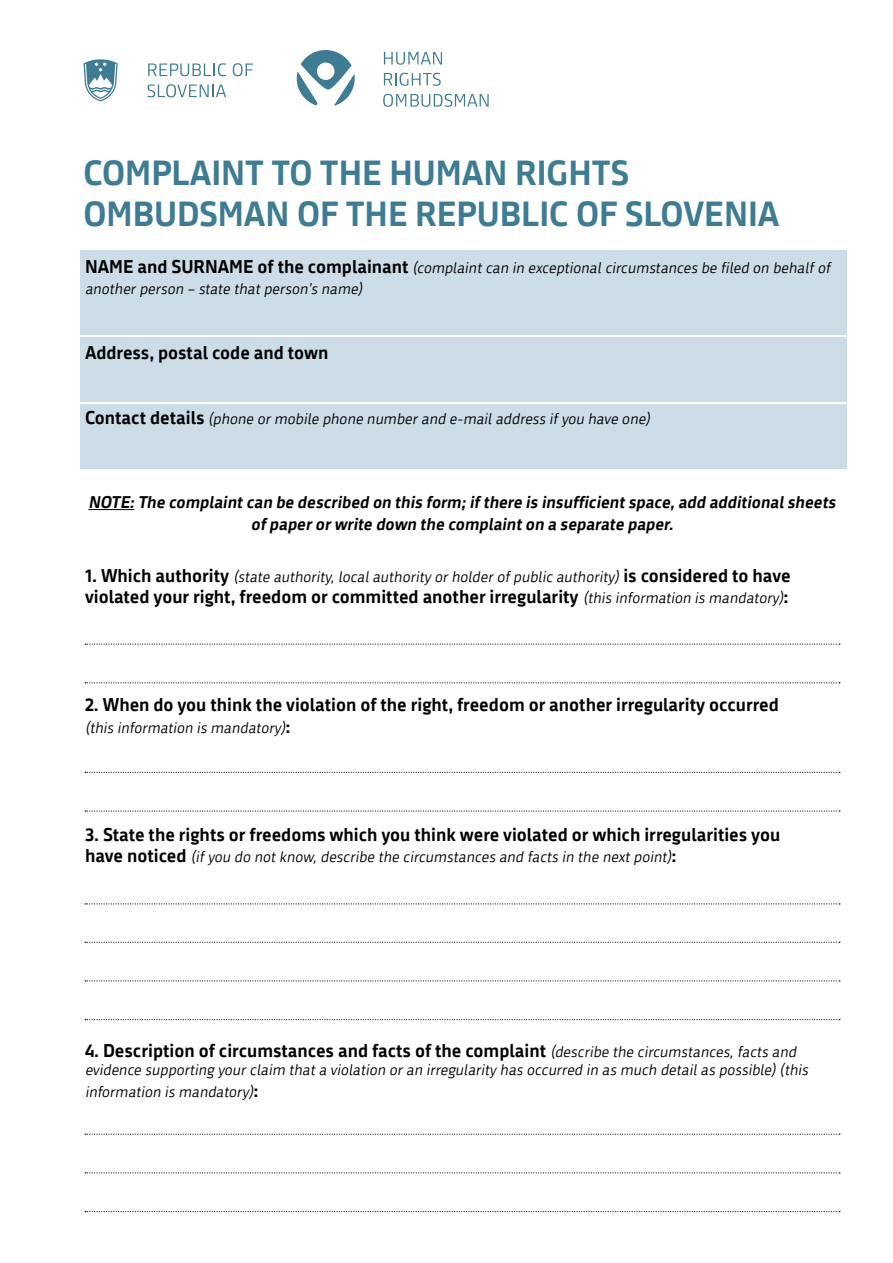
<style>
.page{position:relative;width:893px;height:1263px;background:#fff}
.page>*{position:absolute;margin:0;border:0;box-sizing:border-box;transform-origin:0 0}
.t1{font:700 33.9px/40.8px "Republika";color:#3e7c94}
.t2{font:700 18px "Republika";color:#000}
.t3{font:italic 700 16.5px/21.6px "Republika";color:#000;text-align:center}
.t4{font:italic 15px/21.6px "Republika";color:#000}
.s1{font-weight:700;font-style:normal;font-size:18px}
.s2{font-weight:400;font-style:italic;font-size:15px}
</style>
<div class="page">
<div style="left:81px;top:337px;width:766px;height:64px;background:#ccdde7"></div>
<div style="left:81px;top:250px;width:766px;height:84px;background:#ccdde7"></div>
<div style="left:81px;top:404px;width:766px;height:64px;background:#ccdde7"></div>
<hr style="left:88px;top:509px;width:46px;height:1px;background:#000">
<svg style="left:85px;top:644px;width:755px;height:1px"></svg>
<svg style="left:85px;top:772px;width:755px;height:1px"></svg>
<svg style="left:85px;top:942px;width:755px;height:1px"></svg>
<svg style="left:85px;top:980px;width:755px;height:1px"></svg>
<svg style="left:85px;top:1133px;width:755px;height:2px"></svg>
<svg style="left:85px;top:1172px;width:755px;height:1px"></svg>
<svg style="left:85px;top:903px;width:755px;height:1px"></svg>
<svg style="left:85px;top:1211px;width:755px;height:1px"></svg>
<svg style="left:85px;top:682px;width:755px;height:1px"></svg>
<svg style="left:85px;top:810px;width:755px;height:2px"></svg>
<svg style="left:85px;top:1019px;width:755px;height:1px"></svg>
<svg style="left:84px;top:59px;width:34px;height:42px"></svg>
<svg style="left:297px;top:50px;width:58px;height:56px"></svg>
<svg style="left:384px;top:52px;width:58px;height:13px"></svg>
<svg style="left:384px;top:73px;width:57px;height:13px"></svg>
<svg style="left:383px;top:94px;width:106px;height:13px"></svg>
<svg style="left:148px;top:63px;width:78px;height:13px"></svg>
<svg style="left:233px;top:63px;width:20px;height:13px"></svg>
<svg style="left:147px;top:84px;width:79px;height:13px"></svg>
<h1 class="t1" style="left:84px;top:151px;width:697px">COMPLAINT TO THE HUMAN RIGHTS<br>OMBUDSMAN OF THE REPUBLIC OF SLOVENIA</h1>
<p class="t4" style="left:85px;top:256px;width:750px"><span class="s1">N A M E a n d S U R N A M E of t h e co m p la i n a nt</span> (complaintcan in exceptionalcircumstances be filed on behalfof anotherperson – state thatperson’s name)</p>
<p class="t2" style="left:85px;top:339px;width:245px">Address, postal code and town</p>
<p class="t4" style="left:85px;top:407px;width:570px"><span class="s1">Co ntact d eta i ls</span> (phone ormobile phone numberand e-mailaddress ifyou have one)</p>
<p class="t3" style="left:88px;top:491px;width:752px">NOTE:The complaintcan be described on this form;ifthere is insufficientspace,add additionalsheets ofpaperorwrite down the complainton a separate paper.</p>
<p class="t4" style="left:85px;top:565px;width:707px"><span class="s1">1 . W h i c h a u t h o r i ty</span> (state authority,localauthority orholderofpublic authority) <span class="s1">i s c o n s i d e re d t o h ave</span></p>
<p class="t2" style="left:85px;top:583px;width:705px">violated your right, freedom or committed another irregularity <span class="s2">(this information is mandatory)</span>:</p>
<p class="t2" style="left:85px;top:691px;width:695px">2. When do you think the violation of the right, freedom or another irregularity occurred</p>
<p class="t4" style="left:85px;top:716px;width:207px">(this information is mandatory)<span class="s1">:</span></p>
<p class="t2" style="left:85px;top:821px;width:697px">3. State the rights or freedoms which you think were violated or which irregularities you</p>
<p class="t4" style="left:85px;top:846px;width:593px"><span class="s1">h ave n o t i c e d</span> (ifyou do notknow,describe the circumstances and facts in the nextpoint)<span class="s1">:</span></p>
<p class="t2" style="left:85px;top:1037px;width:716px">4. Description of circumstances and facts of the complaint <span class="s2">(describe the circumstances,facts and</span></p>
<p class="t4" style="left:85px;top:1058px;width:728px">evidence supporting yourclaim thata violation oran irregularity has occurred in as much detailas possible)(this information is mandatory)<span class="s1">:</span></p>
</div>
